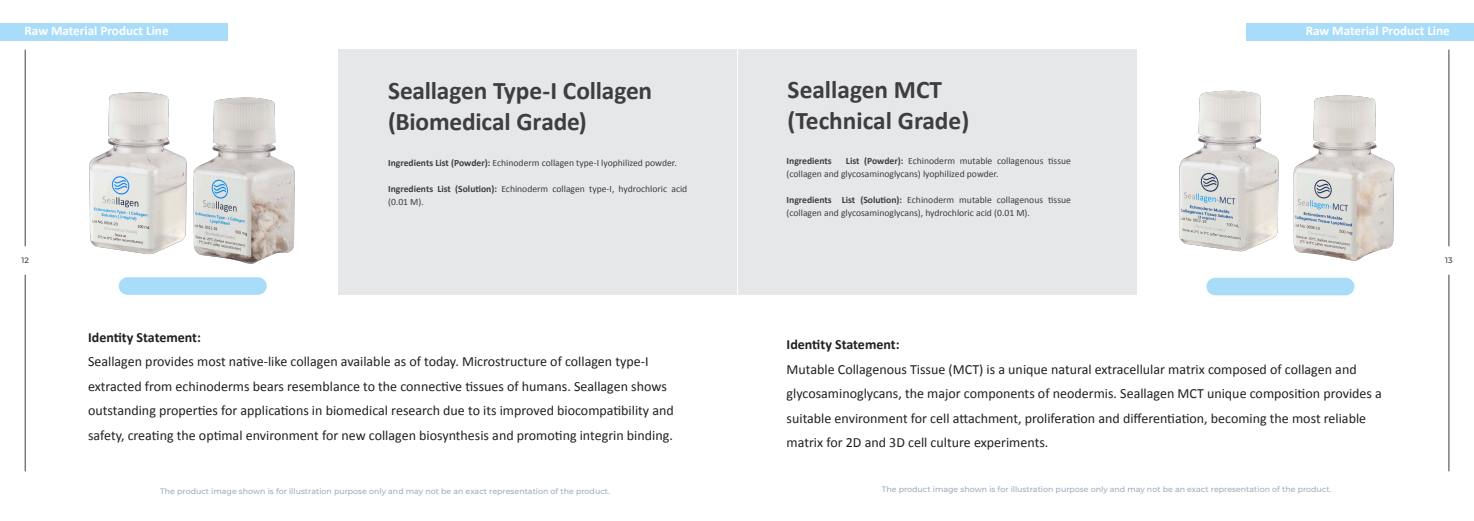
<style>
.page{position:relative;width:1474px;height:521px;background:#fff}
.page>*{position:absolute;margin:0;border:0;box-sizing:border-box;transform-origin:0 0}
.t1{font:700 25.38px/30.4px "Calibri";letter-spacing:-.005em;color:#3e3e3f}
.t2{font:14px/24.5px "Calibri";color:#231f20}
.t3{font:700 14px "Calibri";color:#231f20}
.t4{font:700 13.12px "Calibri";color:#fff}
.t5{font:9.62px/13.1px "Calibri";color:#3e3e3f}
.t6{font:700 9.62px "Calibri";color:#3e3e3f}
.t7{font:500 7.88px "Montserrat";color:#9eadbb}
.t8{font:500 7.88px "Montserrat";color:#3e3e3f}
.s1{font-weight:700}
</style>
<div class="page">
<div style="left:338px;top:50px;width:399px;height:245px;background:#e6e7e9"></div>
<img style="left:89px;top:92px;width:59px;height:162px">
<img style="left:1300px;top:95px;width:95px;height:166px">
<img style="left:148px;top:92px;width:147px;height:172px">
<img style="left:1136px;top:80px;width:164px;height:175px">
<div style="left:0;top:23px;width:228px;height:17px;background:#a9dcf9"></div>
<div style="left:737px;top:50px;width:399px;height:245px;background:#e6e7e9"></div>
<div style="left:1246px;top:23px;width:227px;height:17px;background:#a9dcf9"></div>
<div style="left:119px;top:277px;width:148px;height:18px;background:#a9dcf9;border-radius:9px"></div>
<div style="left:1206px;top:278px;width:148px;height:17px;background:#a9dcf9;border-radius:9px"></div>
<hr style="left:25px;top:50px;width:1px;height:196px;background:#3e3e3f">
<hr style="left:1448px;top:50px;width:1px;height:196px;background:#3e3e3f">
<hr style="left:25px;top:275px;width:1px;height:196px;background:#3e3e3f">
<hr style="left:1448px;top:275px;width:1px;height:196px;background:#3e3e3f">
<p class="t4" style="left:25px;top:22px;width:145px">Raw Material Product Line</p>
<h1 class="t1" style="left:388px;top:75px;width:265px">Seallagen Type-I Collagen (Biomedical Grade)</h1>
<p class="t5" style="left:388px;top:156px;width:290px"><span class="s1">Ingredients List (Powder):</span> Echinoderm collagen type-I lyophilized powder.</p>
<p class="t5" style="left:388px;top:182px;width:301px"><span class="s1">Ingredients List (Solution):</span> Echinoderm collagen type-I, hydrochloric acid (0.01 M).</p>
<h1 class="t1" style="left:787px;top:74px;width:183px">Seallagen MCT (Technical Grade)</h1>
<p class="t6" style="left:786px;top:154px;width:47px">Ingredients</p>
<p class="t5" style="left:786px;top:154px;width:286px;text-indent:59px"><span class="s1">List (Powder):</span> Echinoderm mutable collagenous tissue (collagen and glycosaminoglycans) lyophilized powder.</p>
<p class="t5" style="left:786px;top:193px;width:286px"><span class="s1">Ingredients List (Solution):</span> Echinoderm mutable collagenous tissue (collagen and glycosaminoglycans), hydrochloric acid (0.01 M).</p>
<p class="t4" style="left:1305px;top:22px;width:145px">Raw Material Product Line</p>
<p class="t8" style="left:21px;top:255px;width:9px">12</p>
<p class="t8" style="left:1445px;top:255px;width:9px">13</p>
<p class="t3" style="left:88px;top:327px;width:114px">Identity Statement:</p>
<p class="t2" style="left:88px;top:349px;width:587px">Seallagen provides most native-like collagen available as of today. Microstructure of collagen type-I extracted from echinoderms bears resemblance to the connective tissues of humans. Seallagen shows outstanding properties for applications in biomedical research due to its improved biocompatibility and safety, creating the optimal environment for new collagen biosynthesis and promoting integrin binding.</p>
<p class="t7" style="left:160px;top:486px;width:451px">The product image shown is for illustration purpose only and may not be an exact representation of the product.</p>
<p class="t3" style="left:786px;top:334px;width:114px">Identity Statement:</p>
<p class="t2" style="left:786px;top:356px;width:597px">Mutable Collagenous Tissue (MCT) is a unique natural extracellular matrix composed of collagen and glycosaminoglycans, the major components of neodermis. Seallagen MCT unique composition provides a suitable environment for cell attachment, proliferation and differentiation, becoming the most reliable matrix for 2D and 3D cell culture experiments.</p>
<p class="t7" style="left:881px;top:483px;width:451px">The product image shown is for illustration purpose only and may not be an exact representation of the product.</p>
</div>
